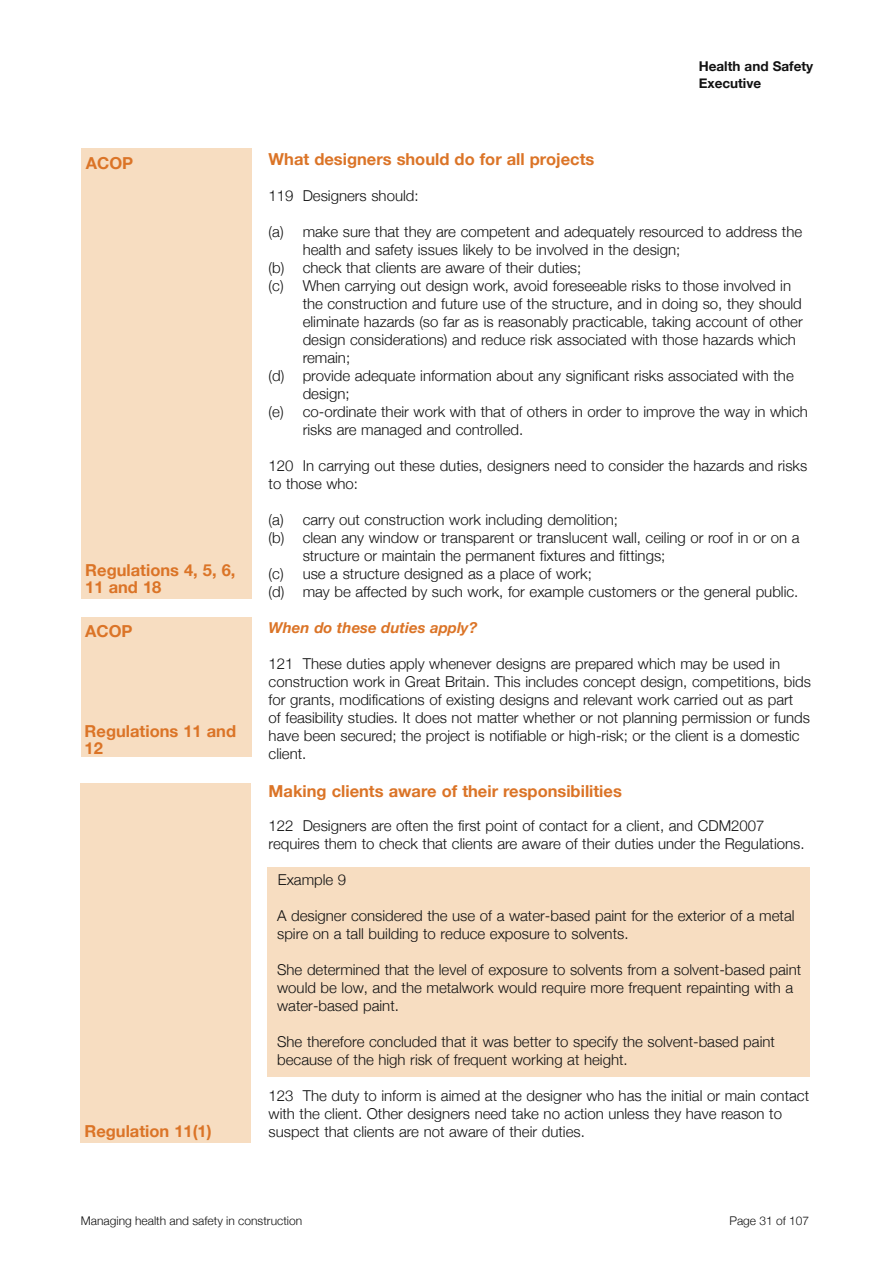
<style>
.page{position:relative;width:893px;height:1263px;background:#fff}
.page>*{position:absolute;margin:0;border:0;box-sizing:border-box;transform-origin:0 0}
.ACOP__text{font:700 16.5px/16.5px "Helvetica Neue";color:#db7427}
.ACOP__a__text{font:300 15px/18px "Helvetica Neue";color:#121212}
.ACOP__text-2{font:300 15px/18px "Helvetica Neue";color:#121212}
.Boxed_text{font:300 15px/18px "Helvetica Neue";color:#121212}
.ACOP__a__text-2{font:italic 700 15px "Helvetica Neue";color:#db7427}
.Guidance_text{font:300 15px "Helvetica Neue";color:#121212}
.t1{font:700 13.5px/16.5px "Helvetica Neue";color:#121212}
.t2{font:300 12px "Helvetica Neue";color:#121212}
</style>
<div class="page">
<div style="left:267px;top:867px;width:543px;height:210px;background:#f7ddc1"></div>
<div style="left:82px;top:149px;width:170px;height:450px;background:#f7ddc1"></div>
<div style="left:81px;top:617px;width:170px;height:140px;background:#f7ddc1"></div>
<div style="left:81px;top:783px;width:170px;height:359px;background:#f7ddc1"></div>
<p class="ACOP__text" style="left:86px;top:155px;width:49px">ACOP</p>
<p class="ACOP__text" style="left:85px;top:562px;width:152px">Regulations 4, 5, 6,<br>11 and 18</p>
<p class="ACOP__text" style="left:85px;top:623px;width:49px">ACOP</p>
<p class="ACOP__text" style="left:85px;top:723px;width:153px">Regulations 11 and<br>12</p>
<p class="ACOP__text" style="left:84px;top:1123px;width:129px">Regulation 11(1)</p>
<p class="t1" style="left:699px;top:58px;width:116px">Health and Safety<br>Executive</p>
<p class="ACOP__text" style="left:269px;top:150px;width:327px">What designers should do for all projects</p>
<p class="ACOP__text-2" style="left:269px;top:186px;width:151px">119 Designers should:</p>
<p class="ACOP__a__text" style="left:303px;top:222px;width:501px;text-indent:-34px">(a) make sure that they are competent and adequately resourced to address the health and safety issues likely to be involved in the design;</p>
<p class="ACOP__a__text" style="left:269px;top:258px;width:314px">(b) check that clients are aware of their duties;</p>
<p class="ACOP__a__text" style="left:303px;top:276px;width:502px;text-indent:-34px">(c) When carrying out design work, avoid foreseeable risks to those involved in the construction and future use of the structure, and in doing so, they should eliminate hazards (so far as is reasonably practicable, taking account of other design considerations) and reduce risk associated with those hazards which remain;</p>
<p class="ACOP__a__text" style="left:303px;top:366px;width:493px;text-indent:-34px">(d) provide adequate information about any significant risks associated with the design;</p>
<p class="ACOP__a__text" style="left:303px;top:402px;width:507px;text-indent:-34px">(e) co-ordinate their work with that of others in order to improve the way in which risks are managed and controlled.</p>
<p class="ACOP__text-2" style="left:269px;top:456px;width:540px">120 In carrying out these duties, designers need to consider the hazards and risks to those who:</p>
<p class="ACOP__a__text" style="left:269px;top:510px;width:351px">(a) carry out construction work including demolition;</p>
<p class="ACOP__a__text" style="left:303px;top:528px;width:498px;text-indent:-34px">(b) clean any window or transparent or translucent wall, ceiling or roof in or on a structure or maintain the permanent fixtures and fittings;</p>
<p class="ACOP__a__text" style="left:269px;top:564px;width:325px">(c) use a structure designed as a place of work;</p>
<p class="ACOP__a__text" style="left:269px;top:582px;width:531px">(d) may be affected by such work, for example customers or the general public.</p>
<p class="ACOP__a__text-2" style="left:269px;top:618px;width:210px">When do these duties apply?</p>
<p class="ACOP__text-2" style="left:269px;top:654px;width:544px">121 These duties apply whenever designs are prepared which may be used in construction work in Great Britain. This includes concept design, competitions, bids for grants, modifications of existing designs and relevant work carried out as part<br>of feasibility studies. It does not matter whether or not planning permission or funds have been secured; the project is notifiable or high-risk; or the client is a domestic client.</p>
<h2 class="ACOP__text" style="left:269px;top:782px;width:355px">Making clients aware of their responsibilities</h2>
<p class="ACOP__text-2" style="left:269px;top:817px;width:537px">122 Designers are often the first point of contact for a client, and CDM2007 requires them to check that clients are aware of their duties under the Regulations.</p>
<p class="Guidance_text" style="left:278px;top:871px;width:70px">Example 9</p>
<p class="Boxed_text" style="left:277px;top:907px;width:519px">A designer considered the use of a water-based paint for the exterior of a metal spire on a tall building to reduce exposure to solvents.</p>
<p class="Boxed_text" style="left:277px;top:961px;width:526px">She determined that the level of exposure to solvents from a solvent-based paint would be low, and the metalwork would require more frequent repainting with a water-based paint.</p>
<p class="Boxed_text" style="left:277px;top:1033px;width:499px">She therefore concluded that it was better to specify the solvent-based paint because of the high risk of frequent working at height.</p>
<p class="ACOP__text-2" style="left:269px;top:1087px;width:542px">123 The duty to inform is aimed at the designer who has the initial or main contact with the client. Other designers need take no action unless they have reason to suspect that clients are not aware of their duties.</p>
<p class="t2" style="left:81px;top:1213px;width:223px">Managing health and safety in construction</p>
<p class="t2" style="left:729px;top:1213px;width:81px">Page 31 of 107</p>
</div>
